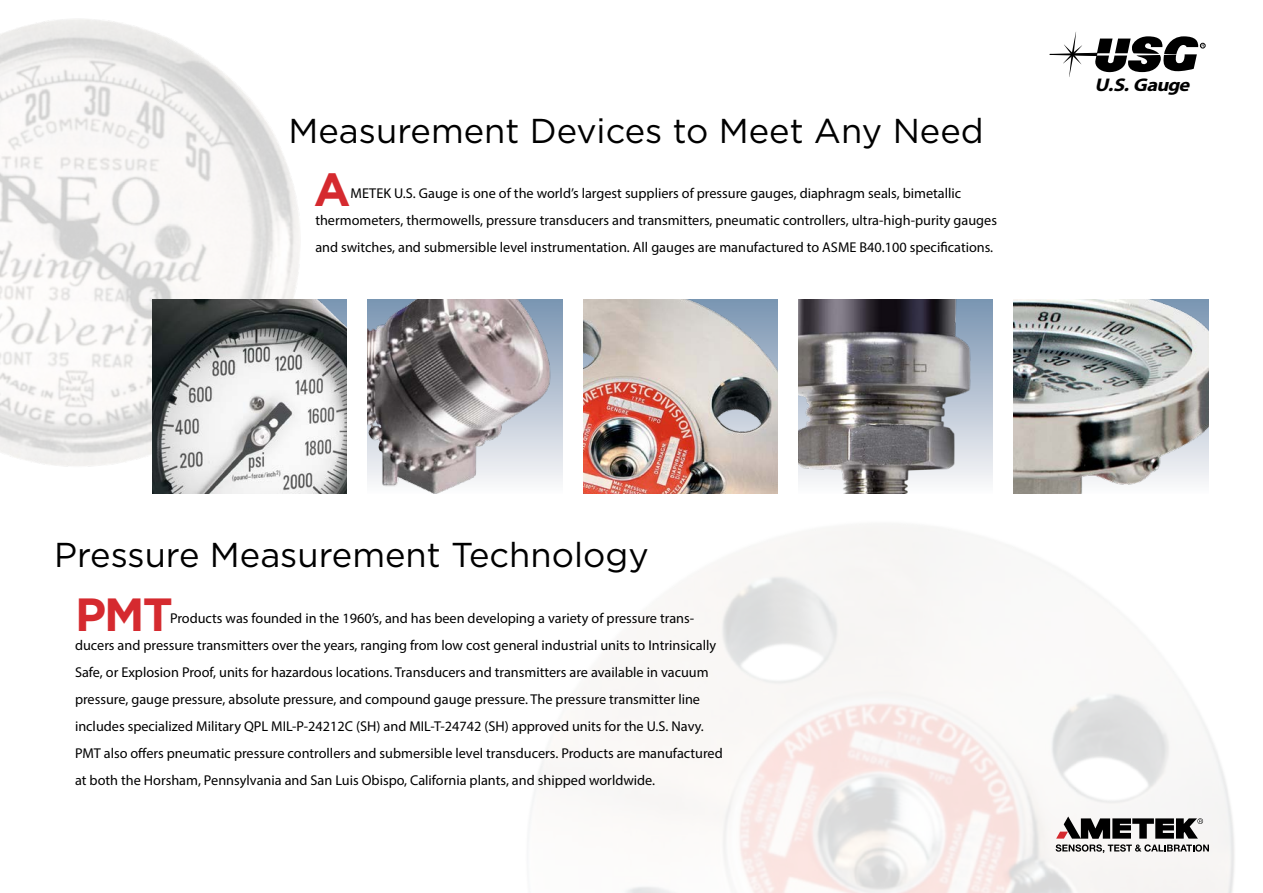
<style>
.page{position:relative;width:1263px;height:893px;background:#fff}
.page>*{position:absolute;margin:0;border:0;box-sizing:border-box;transform-origin:0 0}
.t1{font:700 46.5px "Gotham";color:#d52a2f}
.t2{font:700 46.5px "Gotham";color:#d52a2f}
.t3{font:34.5px "Gotham";color:#000}
.t4{font:italic 700 18.45px "Myriad Pro";color:#000;scale:1.11 1}
.t5{font:14.25px/27px "Myriad Pro";color:#000;text-align:center}
.s1{font-style:inherit}
</style>
<div class="page">
<img style="left:0;top:19px;width:315px;height:461px">
<img style="left:153px;top:300px;width:194px;height:194px">
<img style="left:583px;top:300px;width:194px;height:194px">
<img style="left:368px;top:300px;width:192px;height:194px">
<img style="left:1014px;top:300px;width:194px;height:194px">
<div style="left:798px;top:300px;width:195px;height:194px;background:linear-gradient(to bottom,#7993b1,#fbf9fa)"></div>
<img style="left:798px;top:300px;width:185px;height:194px">
<svg style="left:1056px;top:816px;width:153px;height:37px"></svg>
<svg style="left:1049px;top:32px;width:156px;height:45px"></svg>
<h2 class="t3" style="left:289px;top:108px;width:697px">Measurement Devices to Meet Any Need</h2>
<h1 class="t2" style="left:314px;top:159px;width:38px">A</h1>
<p class="t5" style="left:315px;top:179px;width:683px">METEK U.S. Gauge is one of the world’s largest suppliers of pressure gauges, diaphragm seals, bimetallic thermometers, thermowells, pressure transducers and transmitters, pneumatic controllers, ultra-high-purity gauges and switches, and submersible level instrumentation. All gauges are manufactured to ASME B40.100 specifications.</p>
<p class="t4" style="left:1094px;top:72px;width:91px">U.S.Gauge</p>
<h2 class="t3" style="left:54px;top:533px;width:596px">Pressure Measurement Technology</h2>
<h1 class="t1" style="left:75px;top:583px;width:99px"><span class="s1">P</span>MT</h1>
<p class="t5" style="left:75px;top:604px;width:649px;text-align:left;text-indent:95px">Products was founded in the 1960’s, and has been developing a variety of pressure trans&shy;ducers and pressure transmitters over the years, ranging from low cost general industrial units to Intrinsically Safe, or Explosion Proof, units for hazardous locations. Transducers and transmitters are available in vacuum pressure, gauge pressure, absolute pressure, and compound gauge pressure. The pressure transmitter line includes specialized Military QPL MIL-P-24212C (SH) and MIL-T-24742 (SH) approved units for the U.S. Navy.<br>PMT also offers pneumatic pressure controllers and submersible level transducers. Products are manufactured at both the Horsham, Pennsylvania and San Luis Obispo, California plants, and shipped worldwide.</p>
</div>
